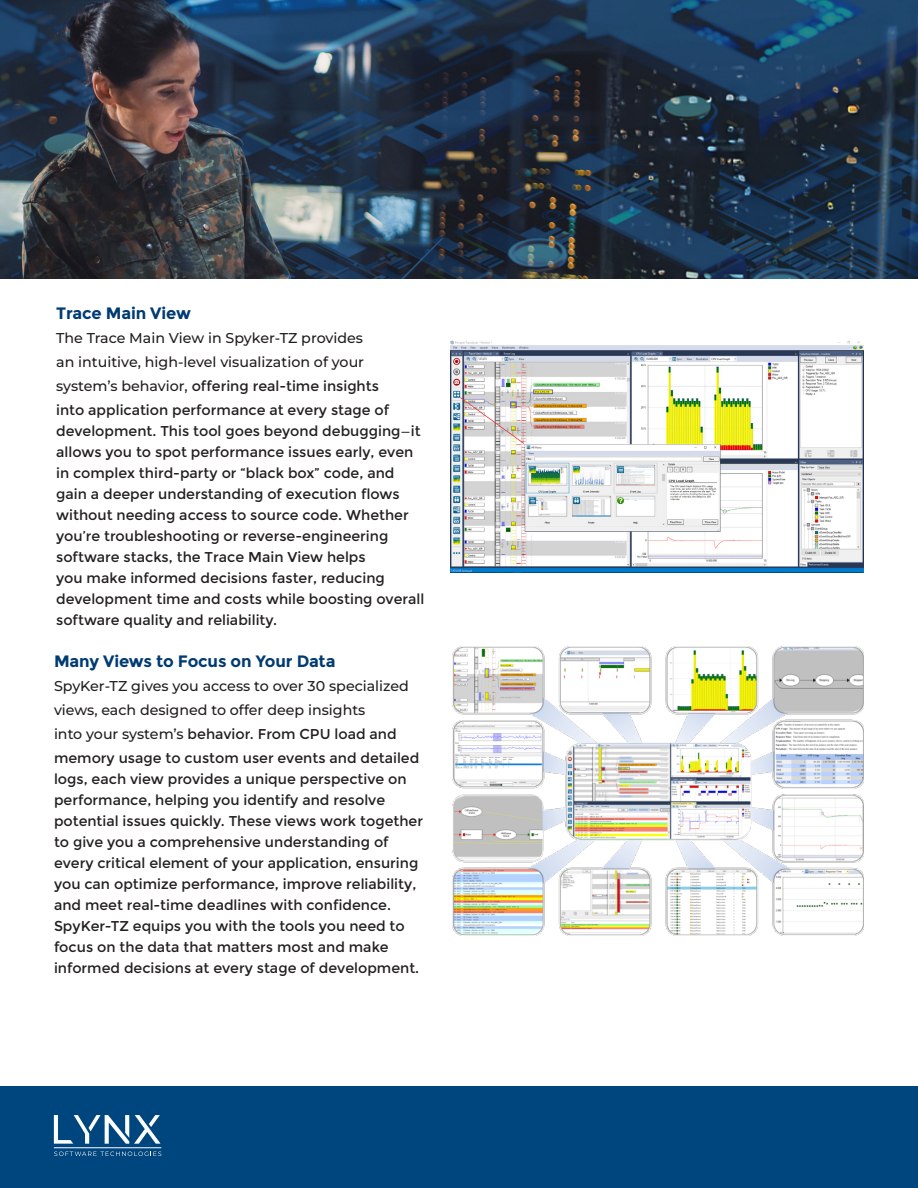
<style>
.page{position:relative;width:918px;height:1188px;background:#fff}
.page>*{position:absolute;margin:0;border:0;box-sizing:border-box;transform-origin:0 0}
.Body{font:700 16.5px "Montserrat";letter-spacing:-.01em;color:#003b71}
.Body-2{font:14.25px/21px "Montserrat";color:#231f20}
.Body-3{font:100 14.25px/24px "Montserrat";color:#231f20}
.s1{font-weight:400}
</style>
<div class="page">
<div style="left:0;top:1086px;width:918px;height:102px;background:#00467e"></div>
<svg style="left:54px;top:1152px;width:107px;height:4px"></svg>
<svg style="left:54px;top:1115px;width:107px;height:29px"></svg>
<hr style="left:54px;top:1148px;width:107px;height:1px;background:#fff">
<img style="left:453px;top:646px;width:411px;height:289px">
<img style="left:451px;top:340px;width:413px;height:232px">
<img style="left:0;top:0;width:918px;height:279px">
<p class="Body" style="left:56px;top:303px;width:136px">Trace Main View</p>
<p class="Body-3" style="left:56px;top:325px;width:335px">The Trace Main View in Spyker-TZ provides<br>an intuitive, high-level visualization of your system’s behavior, <span class="s1">offering real-time insights into application performance at every stage of</span></p>
<p class="Body-2" style="left:56px;top:421px;width:370px">development. This tool goes beyond debugging—it allows you to spot performance issues early, even in complex third-party or “black box” code, and gain a deeper understanding of execution flows without needing access to source code. Whether you’re troubleshooting or reverse-engineering software stacks, the Trace Main View helps<br>you make informed decisions faster, reducing development time and costs while boosting overall software quality and reliability.</p>
<p class="Body" style="left:54px;top:651px;width:283px">Many Views to Focus on Your Data</p>
<p class="Body-3" style="left:54px;top:673px;width:367px">SpyKer-TZ gives you access to over 30 specialized views, each designed to offer deep insights<br>into your system’s <span class="s1">behavior. From CPU load and memory usage to custom user events and detailed</span></p>
<p class="Body-2" style="left:54px;top:768px;width:371px">logs, each view provides a unique perspective on performance, helping you identify and resolve potential issues quickly. These views work together to give you a comprehensive understanding of every critical element of your application, ensuring you can optimize performance, improve reliability, and meet real-time deadlines with confidence.<br>SpyKer-TZ equips you with the tools you need to focus on the data that matters most and make informed decisions at every stage of development.</p>
</div>
